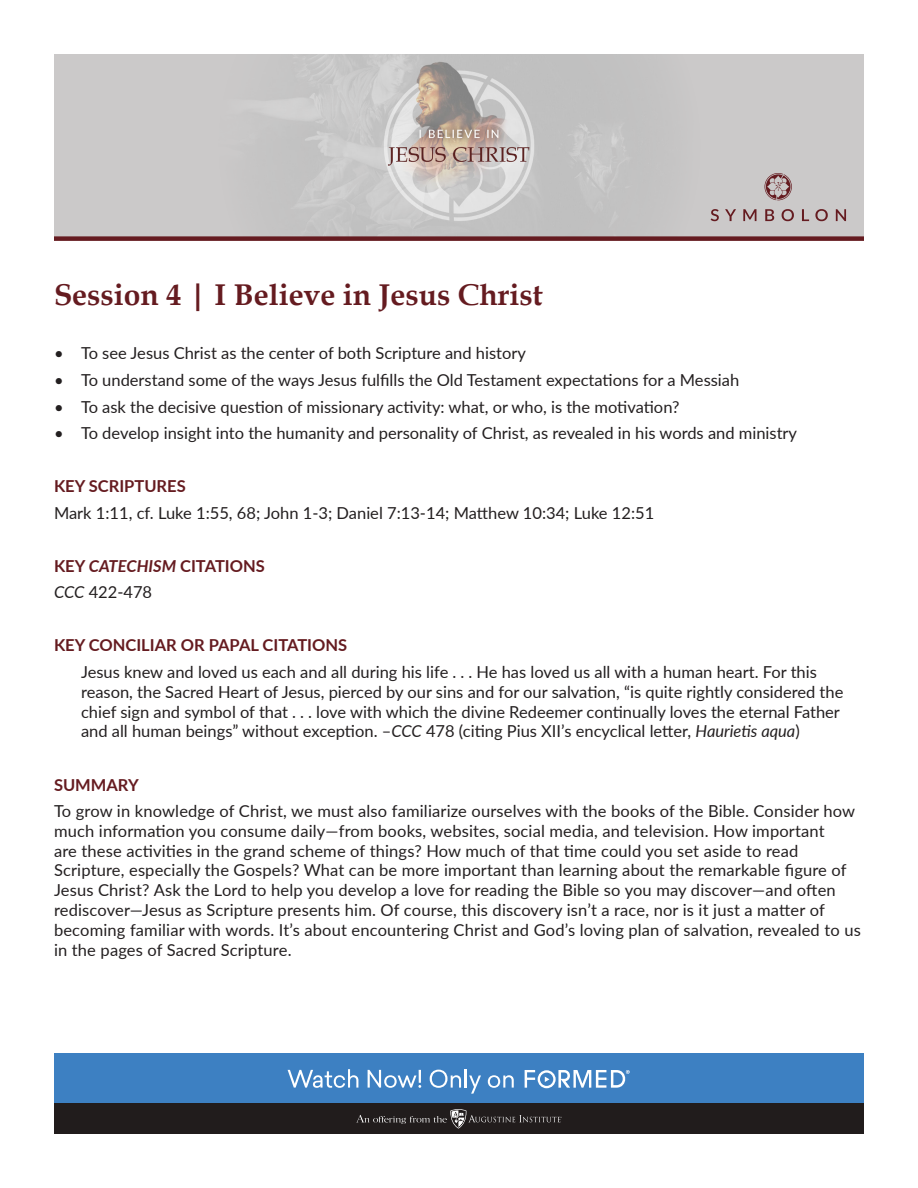
<style>
.page{position:relative;width:918px;height:1188px;background:#fff}
.page>*{position:absolute;margin:0;border:0;box-sizing:border-box;transform-origin:0 0}
.t1{font:700 30px "Book Antiqua";color:#651b20}
.t2{font:16.5px/19.8px "Lato";color:#231f20}
.t3{font:700 16.5px "Lato";color:#651b20}
.s1{font-style:italic}
</style>
<div class="page">
<div style="left:54px;top:1054px;width:810px;height:50px;background:#3d80c2"></div>
<svg style="left:525px;top:1070px;width:105px;height:18px"></svg>
<svg style="left:288px;top:1069px;width:70px;height:19px"></svg>
<svg style="left:368px;top:1070px;width:53px;height:18px"></svg>
<svg style="left:430px;top:1069px;width:51px;height:25px"></svg>
<svg style="left:488px;top:1075px;width:26px;height:13px"></svg>
<div style="left:54px;top:1104px;width:810px;height:30px;background:#211c1c"></div>
<svg style="left:356px;top:1109px;width:206px;height:20px"></svg>
<div style="left:54px;top:54px;width:810px;height:182px;background:#cbc9c9"></div>
<img style="left:310px;top:54px;width:310px;height:182px">
<div style="left:54px;top:236px;width:810px;height:5px;background:#651b20"></div>
<svg style="left:711px;top:209px;width:8px;height:12px"></svg>
<svg style="left:725px;top:209px;width:11px;height:12px"></svg>
<svg style="left:743px;top:209px;width:13px;height:12px"></svg>
<svg style="left:765px;top:209px;width:9px;height:12px"></svg>
<svg style="left:782px;top:209px;width:12px;height:12px"></svg>
<svg style="left:802px;top:209px;width:7px;height:12px"></svg>
<svg style="left:815px;top:209px;width:13px;height:12px"></svg>
<svg style="left:836px;top:209px;width:10px;height:12px"></svg>
<svg style="left:765px;top:173px;width:27px;height:27px"></svg>
<p class="t1" style="left:54px;top:277px;width:490px">Session 4 | I Believe in Jesus Christ</p>
<p class="t2" style="left:54px;top:343px;width:474px">• To see Jesus Christ as the center of both Scripture and history</p>
<p class="t2" style="left:54px;top:369px;width:687px">• To understand some of the ways Jesus fulfills the Old Testament expectations for a Messiah</p>
<p class="t2" style="left:54px;top:396px;width:627px">• To ask the decisive question of missionary activity: what, or who, is the motivation?</p>
<p class="t2" style="left:54px;top:422px;width:745px">• To develop insight into the humanity and personality of Christ, as revealed in his words and ministry</p>
<p class="t3" style="left:54px;top:474px;width:133px">KEY SCRIPTURES</p>
<p class="t2" style="left:54px;top:502px;width:602px">Mark 1:11, cf. Luke 1:55, 68; John 1-3; Daniel 7:13-14; Matthew 10:34; Luke 12:51</p>
<p class="t3" style="left:54px;top:554px;width:212px">KEY <span class="s1">CATECHISM</span> CITATIONS</p>
<p class="t2" style="left:54px;top:582px;width:100px"><span class="s1">CCC</span> 422-478</p>
<p class="t3" style="left:54px;top:633px;width:295px">KEY CONCILIAR OR PAPAL CITATIONS</p>
<p class="t2" style="left:81px;top:661px;width:764px">Jesus knew and loved us each and all during his life . . . He has loved us all with a human heart. For this reason, the Sacred Heart of Jesus, pierced by our sins and for our salvation, “is quite rightly considered the chief sign and symbol of that . . . love with which the divine Redeemer continually loves the eternal Father and all human beings” without exception. –<span class="s1">CCC</span> 478 (citing Pius XII’s encyclical letter, <span class="s1">Haurietis aqua</span>)</p>
<p class="t3" style="left:54px;top:772px;width:86px">SUMMARY</p>
<p class="t2" style="left:54px;top:800px;width:808px">To grow in knowledge of Christ, we must also familiarize ourselves with the books of the Bible. Consider how much information you consume daily—from books, websites, social media, and television. How important<br>are these activities in the grand scheme of things? How much of that time could you set aside to read Scripture, especially the Gospels? What can be more important than learning about the remarkable figure of Jesus Christ? Ask the Lord to help you develop a love for reading the Bible so you may discover—and often rediscover—Jesus as Scripture presents him. Of course, this discovery isn’t a race, nor is it just a matter of becoming familiar with words. It’s about encountering Christ and God’s loving plan of salvation, revealed to us in the pages of Sacred Scripture.</p>
</div>
